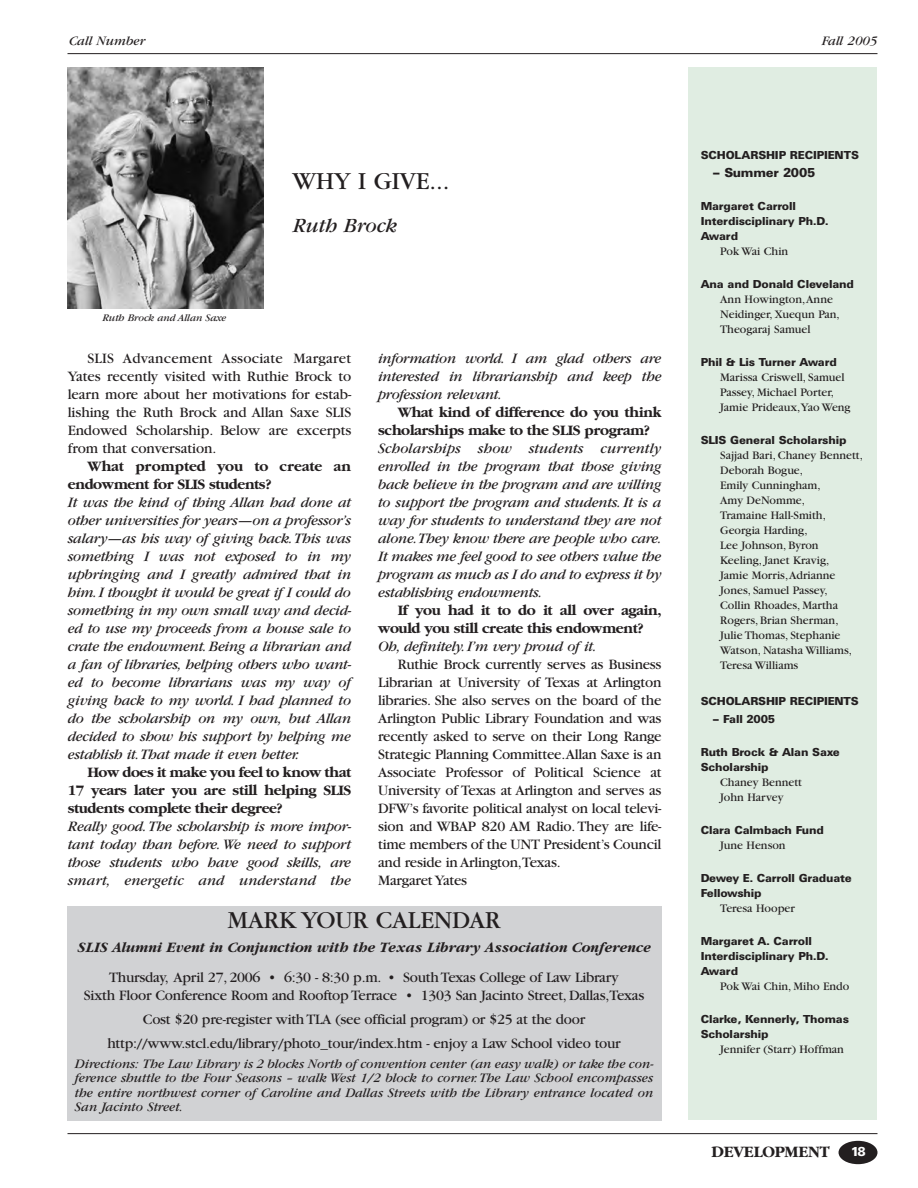
<style>
.page{position:relative;width:918px;height:1188px;background:#fff}
.page>*{position:absolute;margin:0;border:0;box-sizing:border-box;transform-origin:0 0}
.t1{font:25.5px "Garamond";color:#231f20}
.t2{font:italic 21px "Garamond";color:#231f20}
.t3{font:700 16.5px "Garamond";letter-spacing:-.01em;color:#231f20}
.t4{font:italic 15px "Garamond";letter-spacing:-.015em;color:#231f20}
.t5{font:15px/24px "Garamond";letter-spacing:-.015em;color:#231f20;text-align:center}
.t6{font:700 15px "Garamond";letter-spacing:-.03em;color:#231f20}
.t7{font:italic 700 15px/30px "Garamond";letter-spacing:-.005em;color:#231f20;text-align:center}
.t8{font:italic 15px "Garamond";letter-spacing:.005em;color:#231f20}
.t9{font:15px "Garamond";letter-spacing:.015em;color:#231f20}
.t10{font:700 15px "Garamond";letter-spacing:-.005em;color:#231f20}
.t11{font:italic 13.5px/14.2px "Garamond";color:#231f20;text-align:justify}
.t12{font:13.5px "Univers Black DTC";letter-spacing:-.015em;color:#231f20}
.t13{font:13.5px "Univers Black DTC";color:#fff}
.t14{font:12px/15px "Garamond";color:#231f20}
.t15{font:12px/15px "Univers Black DTC";letter-spacing:-.01em;color:#231f20}
.t16{font:italic 10.5px "Garamond";letter-spacing:-.005em;color:#231f20}
.s1{font-weight:400;font-style:normal}
.s2{font-family:"Univers Black DTC"}
.s3{font-family:"Garamond"}
</style>
<div class="page">
<hr style="left:68px;top:1133px;width:810px;height:1px;background:#231f20">
<div style="left:839px;top:1141px;width:39px;height:23px;background:#231f20;border-radius:50%"></div>
<div style="left:688px;top:67px;width:190px;height:1053px;background:#e0ede2"></div>
<hr style="left:68px;top:53px;width:810px;height:1px;background:#231f20">
<img style="left:67px;top:67px;width:196px;height:241px">
<div style="left:67px;top:906px;width:595px;height:214px;background:#d1d2d4"></div>
<p class="t11" style="left:69px;top:35px;width:78px">Call Number</p>
<p class="t11" style="left:822px;top:35px;width:58px">Fall 2005</p>
<p class="t1" style="left:292px;top:172px;width:159px">WHY I GIVE...</p>
<p class="t2" style="left:293px;top:218px;width:106px">Ruth Brock</p>
<p class="t16" style="left:102px;top:314px;width:126px">Ruth Brock and Allan Saxe</p>
<p class="t9" style="left:87px;top:353px;width:265px">SLIS Advancement Associate Margaret</p>
<p class="t5" style="left:68px;top:365px;width:285px">Yates recently visited with Ruthie Brock to</p>
<p class="t5" style="left:68px;top:383px;width:285px">learn more about her motivations for estab-</p>
<p class="t5" style="left:68px;top:401px;width:285px">lishing the Ruth Brock and Allan Saxe SLIS</p>
<p class="t5" style="left:68px;top:419px;width:285px">Endowed Scholarship. Below are excerpts</p>
<p class="t5" style="left:68px;top:437px;width:150px">from that conversation.</p>
<p class="t10" style="left:87px;top:457px;width:265px">What prompted you to create an</p>
<p class="t6" style="left:68px;top:475px;width:205px">endowment for SLIS students?</p>
<p class="t4" style="left:68px;top:497px;width:285px">It was the kind of thing Allan had done at</p>
<p class="t4" style="left:68px;top:515px;width:285px">other universities for years—on a professor’s</p>
<p class="t4" style="left:68px;top:533px;width:285px">salary—as his way of giving back.This was</p>
<p class="t4" style="left:68px;top:551px;width:285px">something I was not exposed to in my</p>
<p class="t4" style="left:68px;top:569px;width:285px">upbringing and I greatly admired that in</p>
<p class="t4" style="left:68px;top:587px;width:285px">him.I thought it would be great if I could do</p>
<p class="t4" style="left:68px;top:605px;width:285px">something in my own small way and decid-</p>
<p class="t4" style="left:68px;top:623px;width:285px">ed to use my proceeds from a house sale to</p>
<p class="t4" style="left:68px;top:641px;width:285px">crate the endowment. Being a librarian and</p>
<p class="t4" style="left:68px;top:659px;width:285px">a fan of libraries, helping others who want-</p>
<p class="t4" style="left:68px;top:677px;width:285px">ed to become librarians was my way of</p>
<p class="t4" style="left:68px;top:695px;width:285px">giving back to my world. I had planned to</p>
<p class="t4" style="left:68px;top:713px;width:285px">do the scholarship on my own, but Allan</p>
<p class="t4" style="left:68px;top:731px;width:285px">decided to show his support by helping me</p>
<p class="t4" style="left:68px;top:749px;width:233px">establish it.That made it even better.</p>
<p class="t6" style="left:87px;top:763px;width:265px">How does it make you feel to know that</p>
<p class="t6" style="left:68px;top:781px;width:285px">17 years later you are still helping SLIS</p>
<p class="t6" style="left:68px;top:799px;width:217px">students complete their degree?</p>
<p class="t4" style="left:68px;top:821px;width:285px">Really good. The scholarship is more impor-</p>
<p class="t4" style="left:68px;top:839px;width:285px">tant today than before. We need to support</p>
<p class="t4" style="left:68px;top:857px;width:285px">those students who have good skills, are</p>
<p class="t8" style="left:68px;top:875px;width:285px">smart, energetic and understand the</p>
<p class="t4" style="left:378px;top:353px;width:285px">information world. I am glad others are</p>
<p class="t4" style="left:378px;top:371px;width:285px">interested in librarianship and keep the</p>
<p class="t4" style="left:378px;top:389px;width:125px">profession relevant.</p>
<p class="t6" style="left:398px;top:403px;width:265px">What kind of difference do you think</p>
<p class="t6" style="left:378px;top:421px;width:274px">scholarships make to the SLIS program?</p>
<p class="t8" style="left:378px;top:443px;width:285px">Scholarships show students currently</p>
<p class="t4" style="left:378px;top:461px;width:285px">enrolled in the program that those giving</p>
<p class="t4" style="left:378px;top:479px;width:285px">back believe in the program and are willing</p>
<p class="t4" style="left:378px;top:497px;width:285px">to support the program and students. It is a</p>
<p class="t4" style="left:378px;top:515px;width:285px">way for students to understand they are not</p>
<p class="t4" style="left:378px;top:533px;width:285px">alone.They know there are people who care.</p>
<p class="t4" style="left:378px;top:551px;width:285px">It makes me feel good to see others value the</p>
<p class="t4" style="left:378px;top:569px;width:285px">program as much as I do and to express it by</p>
<p class="t4" style="left:378px;top:587px;width:165px">establishing endowments.</p>
<p class="t6" style="left:398px;top:601px;width:265px">If you had it to do it all over again,</p>
<p class="t6" style="left:378px;top:619px;width:267px">would you still create this endowment?</p>
<p class="t4" style="left:378px;top:641px;width:220px">Oh, definitely.I’m very proud of it.</p>
<p class="t5" style="left:398px;top:653px;width:265px">Ruthie Brock currently serves as Business</p>
<p class="t5" style="left:378px;top:671px;width:285px">Librarian at University of Texas at Arlington</p>
<p class="t5" style="left:378px;top:689px;width:285px">libraries. She also serves on the board of the</p>
<p class="t5" style="left:378px;top:707px;width:285px">Arlington Public Library Foundation and was</p>
<p class="t5" style="left:378px;top:725px;width:285px">recently asked to serve on their Long Range</p>
<p class="t5" style="left:378px;top:743px;width:285px">Strategic Planning Committee.Allan Saxe is an</p>
<p class="t5" style="left:378px;top:761px;width:285px">Associate Professor of Political Science at</p>
<p class="t5" style="left:378px;top:779px;width:285px">University of Texas at Arlington and serves as</p>
<p class="t5" style="left:378px;top:797px;width:285px">DFW’s favorite political analyst on local televi-</p>
<p class="t5" style="left:378px;top:815px;width:285px">sion and WBAP 820 AM Radio. They are life-</p>
<p class="t5" style="left:378px;top:833px;width:285px">time members of the UNT President’s Council</p>
<p class="t5" style="left:378px;top:851px;width:184px">and reside in Arlington,Texas.</p>
<p class="t5" style="left:378px;top:869px;width:90px">Margaret Yates</p>
<p class="t1" style="left:228px;top:911px;width:275px">MARK YOUR CALENDAR</p>
<p class="t7" style="left:77px;top:932px;width:575px">SLIS Alumni Event in Conjunction with the Texas Library Association Conference<br><span class="s1">Thursday, April 27, 2006 • 6:30 - 8:30 p.m. • South Texas College of Law Library</span></p>
<p class="t5" style="left:84px;top:985px;width:562px">Sixth Floor Conference Room and Rooftop Terrace • 1303 San Jacinto Street, Dallas,Texas<br>Cost $20 pre-register with TLA (see official program) or $25 at the door http://www.stcl.edu/library/photo_tour/index.htm - enjoy a Law School video tour</p>
<p class="t11" style="left:75px;top:1058px;width:580px">Directions: The Law Library is 2 blocks North of convention center (an easy walk) or take the con&shy;ference shuttle to the Four Seasons – walk West 1/2 block to corner.The Law School encompasses the entire northwest corner of Caroline and Dallas Streets with the Library entrance located on San Jacinto Street.</p>
<p class="t15" style="left:701px;top:149px;width:160px">SCHOLARSHIP RECIPIENTS</p>
<p class="t12" style="left:712px;top:168px;width:104px">– Summer 2005</p>
<p class="t15" style="left:701px;top:200px;width:97px">Margaret Carroll</p>
<p class="t15" style="left:701px;top:215px;width:129px">Interdisciplinary Ph.D.</p>
<p class="t15" style="left:701px;top:230px;width:39px">Award</p>
<p class="t14" style="left:720px;top:245px;width:70px">Pok Wai Chin</p>
<p class="t14" style="left:720px;top:278px;width:135px;text-indent:-20px"><span class="s2">Ana and Donald Cleveland<br></span>Ann Howington,Anne<br>Neidinger, Xuequn Pan,<br>Theogaraj Samuel</p>
<p class="t14" style="left:720px;top:356px;width:132px;text-indent:-20px"><span class="s2">Phil &amp; Lis Turner Award<br></span>Marissa Criswell, Samuel<br>Passey, Michael Porter,<br>Jamie Prideaux,Yao Weng</p>
<p class="t14" style="left:720px;top:434px;width:144px;text-indent:-20px"><span class="s2">SLIS General Scholarship<br></span>Sajjad Bari, Chaney Bennett,<br>Deborah Bogue,<br>Emily Cunningham,<br>Amy DeNomme,<br>Tramaine Hall-Smith,<br>Georgia Harding,<br>Lee Johnson, Byron<br>Keeling, Janet Kravig,<br>Jamie Morris,Adrianne<br>Jones, Samuel Passey,<br>Collin Rhoades, Martha<br>Rogers, Brian Sherman,<br>Julie Thomas, Stephanie<br>Watson, Natasha Williams,<br>Teresa Williams</p>
<p class="t15" style="left:701px;top:695px;width:160px">SCHOLARSHIP RECIPIENTS</p>
<p class="t15" style="left:712px;top:713px;width:64px">– Fall 2005</p>
<p class="t15" style="left:701px;top:746px;width:141px">Ruth Brock &amp; Alan Saxe</p>
<p class="t15" style="left:701px;top:761px;width:69px">Scholarship</p>
<p class="t14" style="left:720px;top:776px;width:83px">Chaney Bennett</p>
<p class="t14" style="left:720px;top:791px;width:65px">John Harvey</p>
<p class="t15" style="left:720px;top:824px;width:105px;text-indent:-20px">Clara Calmbach Fund<br><span class="s3">June Henson</span></p>
<p class="t15" style="left:701px;top:872px;width:153px">Dewey E. Carroll Graduate</p>
<p class="t15" style="left:701px;top:887px;width:62px">Fellowship</p>
<p class="t14" style="left:720px;top:902px;width:76px">Teresa Hooper</p>
<p class="t15" style="left:701px;top:935px;width:113px">Margaret A. Carroll</p>
<p class="t15" style="left:701px;top:950px;width:129px">Interdisciplinary Ph.D.</p>
<p class="t15" style="left:701px;top:965px;width:39px">Award</p>
<p class="t14" style="left:720px;top:980px;width:131px">Pok Wai Chin, Miho Endo</p>
<p class="t15" style="left:701px;top:1013px;width:150px">Clarke, Kennerly, Thomas</p>
<p class="t15" style="left:701px;top:1028px;width:69px">Scholarship</p>
<p class="t14" style="left:720px;top:1043px;width:125px">Jennifer (Starr) Hoffman</p>
<p class="t3" style="left:712px;top:1141px;width:120px">DEVELOPMENT</p>
<p class="t13" style="left:850px;top:1147px;width:17px">18</p>
</div>
